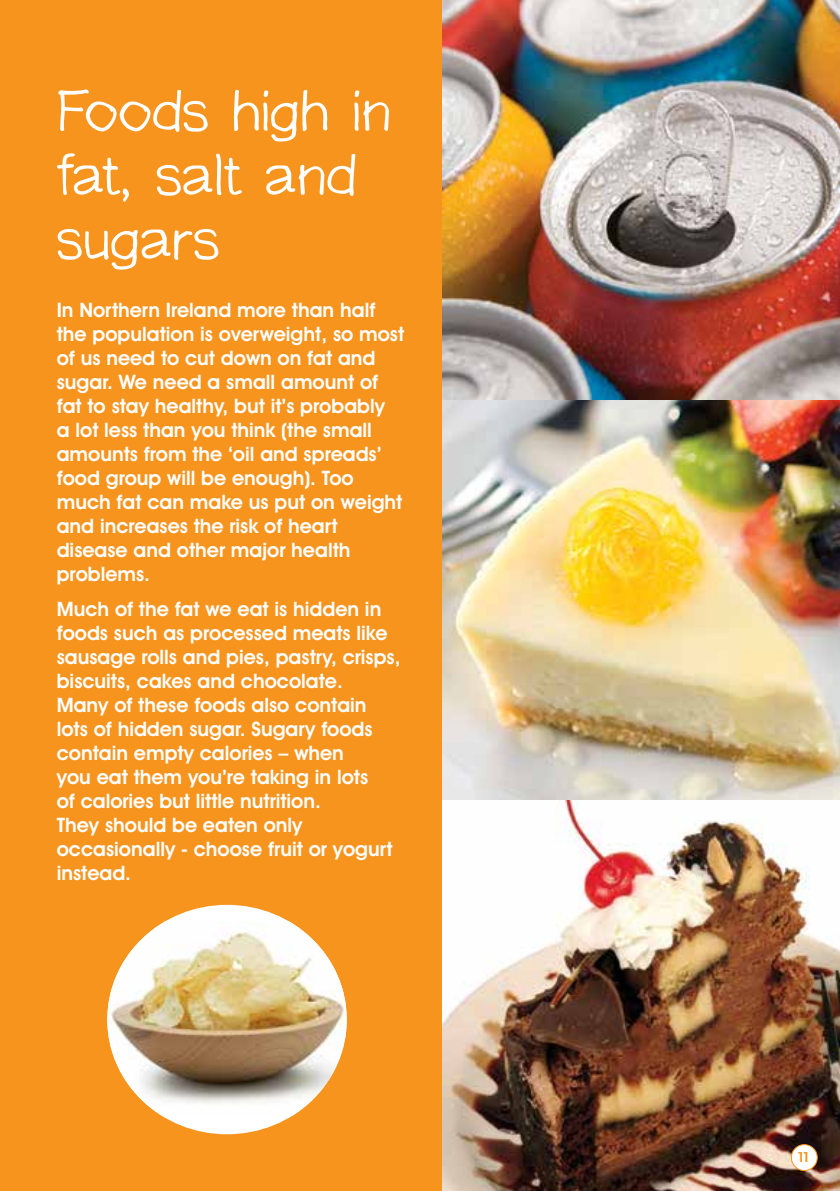
<style>
.page{position:relative;width:840px;height:1191px;background:#fff}
.page>*{position:absolute;margin:0;border:0;box-sizing:border-box;transform-origin:0 0}
.t1{font:56px/64px "Langer Roman";color:#fff}
.t2{font:600 20px/24px "Avant Garde IT Cby BT";color:#fff}
.t3{font:600 14px "Avant Garde IT Cby BT";color:#f7941e}
</style>
<div class="page">
<div style="left:0;top:0;width:442px;height:1191px;background:#f7941e"></div>
<div style="left:107px;top:905px;width:239px;height:229px;background:#fff;border-radius:50%"></div>
<img style="left:107px;top:921px;width:239px;height:195px">
<img style="left:442px;top:0;width:397px;height:1191px">
<div style="left:790px;top:1144px;width:26px;height:26px;background:#fff;border-radius:50%"></div>
<div style="left:790px;top:1144px;width:27px;height:27px;border:1px solid #f7941e;border-radius:50%"></div>
<h1 class="t1" style="left:57px;top:76px;width:335px">Foods high in fat, salt and sugars</h1>
<p class="t2" style="left:57px;top:297px;width:349px">In Northern Ireland more than half the population is overweight, so most of us need to cut down on fat and sugar. We need a small amount of fat to stay healthy, but it’s probably<br>a lot less than you think (the small amounts from the ‘oil and spreads’ food group will be enough). Too much fat can make us put on weight and increases the risk of heart disease and other major health problems.</p>
<p class="t2" style="left:57px;top:597px;width:345px">Much of the fat we eat is hidden in foods such as processed meats like sausage rolls and pies, pastry, crisps, biscuits, cakes and chocolate.<br>Many of these foods also contain lots of hidden sugar. Sugary foods contain empty calories – when<br>you eat them you’re taking in lots<br>of calories but little nutrition.<br>They should be eaten only occasionally - choose fruit or yogurt instead.</p>
<p class="t3" style="left:796px;top:1148px;width:15px">11</p>
</div>
